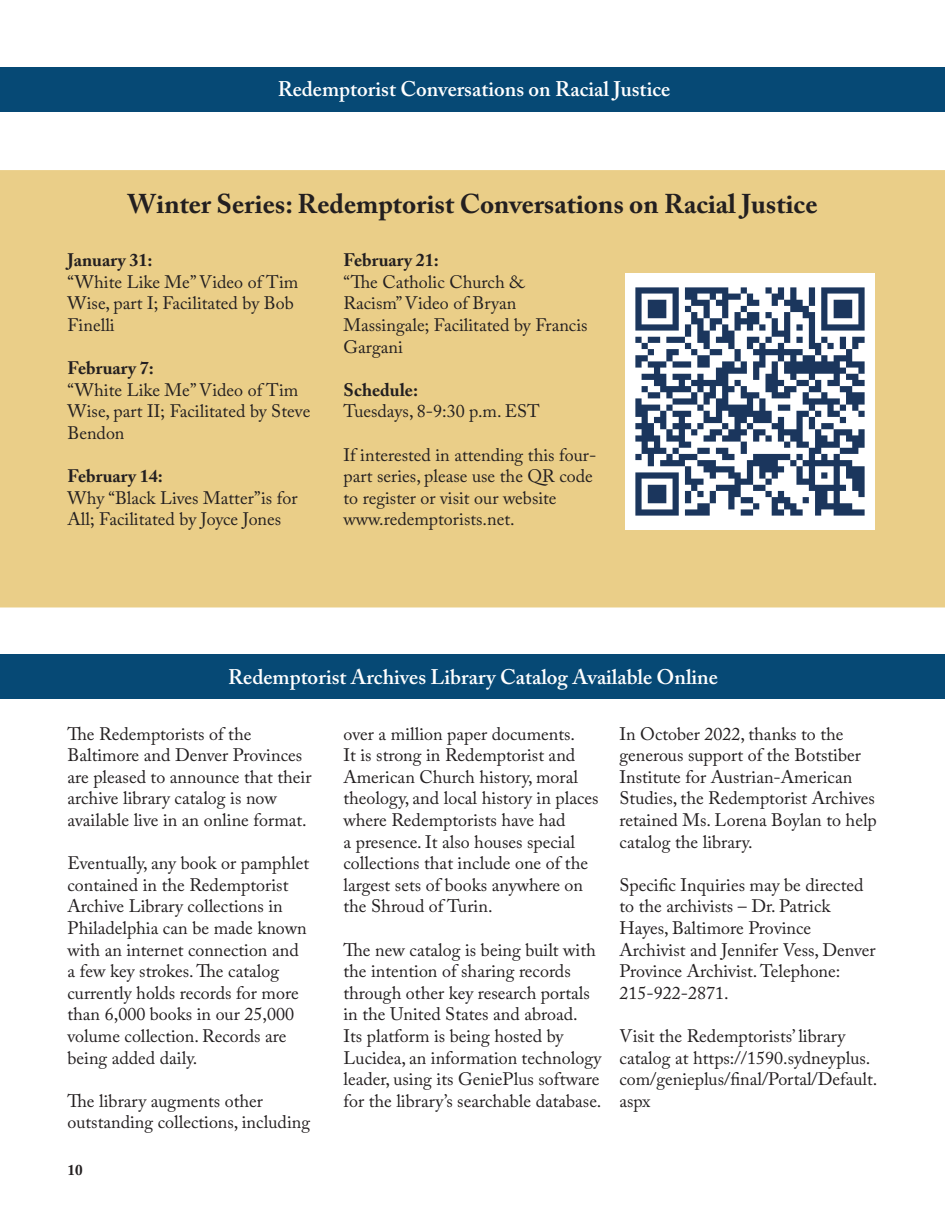
<style>
.page{position:relative;width:945px;height:1215px;background:#fff}
.page>*{position:absolute;margin:0;border:0;box-sizing:border-box;transform-origin:0 0}
.t1{font:700 27px "Adobe Caslon Pro";color:#231f20}
.t2{font:600 21px "Adobe Caslon Pro";color:#fff}
.t3{font:18px/21.6px "Adobe Caslon Pro";color:#231f20}
.t4{font:700 18px "Adobe Caslon Pro";color:#231f20}
.t5{font:700 15px "Adobe Caslon Pro";color:#231f20}
</style>
<div class="page">
<div style="left:0;top:68px;width:945px;height:44px;background:#064975"></div>
<div style="left:0;top:170px;width:945px;height:438px;background:#eace88"></div>
<img style="left:625px;top:273px;width:250px;height:257px">
<div style="left:0;top:654px;width:945px;height:45px;background:#064975"></div>
<p class="t2" style="left:278px;top:76px;width:394px">Redemptorist Conversations on Racial Justice</p>
<p class="t1" style="left:127px;top:188px;width:692px">Winter Series: Redemptorist Conversations on Racial Justice</p>
<p class="t4" style="left:68px;top:249px;width:86px">January 31:</p>
<p class="t3" style="left:68px;top:271px;width:232px">“White Like Me” Video of Tim<br>Wise, part I; Facilitated by Bob<br>Finelli</p>
<p class="t4" style="left:68px;top:357px;width:88px">February 7:</p>
<p class="t3" style="left:68px;top:379px;width:244px">“White Like Me” Video of Tim<br>Wise, part II; Facilitated by Steve<br>Bendon</p>
<p class="t4" style="left:68px;top:465px;width:97px">February 14:</p>
<p class="t3" style="left:68px;top:487px;width:232px">Why “Black Lives Matter”is for<br>All; Facilitated by Joyce Jones</p>
<p class="t4" style="left:344px;top:249px;width:97px">February 21:</p>
<p class="t3" style="left:344px;top:271px;width:246px">“The Catholic Church &amp;<br>Racism” Video of Bryan<br>Massingale; Facilitated by Francis<br>Gargani</p>
<p class="t4" style="left:344px;top:379px;width:76px">Schedule:</p>
<p class="t3" style="left:344px;top:400px;width:198px">Tuesdays, 8-9:30 p.m. EST</p>
<p class="t3" style="left:344px;top:444px;width:254px">If interested in attending this four&shy;part series, please use the QR code to register or visit our website</p>
<p class="t3" style="left:344px;top:508px;width:173px">www.redemptorists.net.</p>
<p class="t2" style="left:228px;top:665px;width:491px">Redemptorist Archives Library Catalog Available Online</p>
<p class="t3" style="left:68px;top:723px;width:246px">The Redemptorists of the<br>Baltimore and Denver Provinces are pleased to announce that their archive library catalog is now available live in an online format.</p>
<p class="t3" style="left:68px;top:852px;width:243px">Eventually, any book or pamphlet contained in the Redemptorist<br>Archive Library collections in<br>Philadelphia can be made known with an internet connection and a few key strokes. The catalog currently holds records for more than 6,000 books in our 25,000 volume collection. Records are being added daily.</p>
<p class="t3" style="left:68px;top:1090px;width:244px">The library augments other outstanding collections, including</p>
<p class="t3" style="left:344px;top:723px;width:257px">over a million paper documents.<br>It is strong in Redemptorist and<br>American Church history, moral theology, and local history in places where Redemptorists have had<br>a presence. It also houses special collections that include one of the largest sets of books anywhere on the Shroud of Turin.</p>
<p class="t3" style="left:344px;top:939px;width:259px">The new catalog is being built with the intention of sharing records through other key research portals in the United States and abroad.<br>Its platform is being hosted by Lucidea, an information technology leader, using its GeniePlus software for the library’s searchable database.</p>
<p class="t3" style="left:620px;top:723px;width:259px">In October 2022, thanks to the generous support of the Botstiber<br>Institute for Austrian-American<br>Studies, the Redemptorist Archives retained Ms. Lorena Boylan to help catalog the library.</p>
<p class="t3" style="left:620px;top:874px;width:258px">Specific Inquiries may be directed to the archivists – Dr. Patrick<br>Hayes, Baltimore Province<br>Archivist and Jennifer Vess, Denver<br>Province Archivist. Telephone:<br>215-922-2871.</p>
<p class="t3" style="left:620px;top:1025px;width:259px">Visit the Redemptorists’ library catalog at https://1590.sydneyplus. com/genieplus/final/Portal/Default. aspx</p>
<p class="t5" style="left:68px;top:1161px;width:16px">10</p>
</div>
